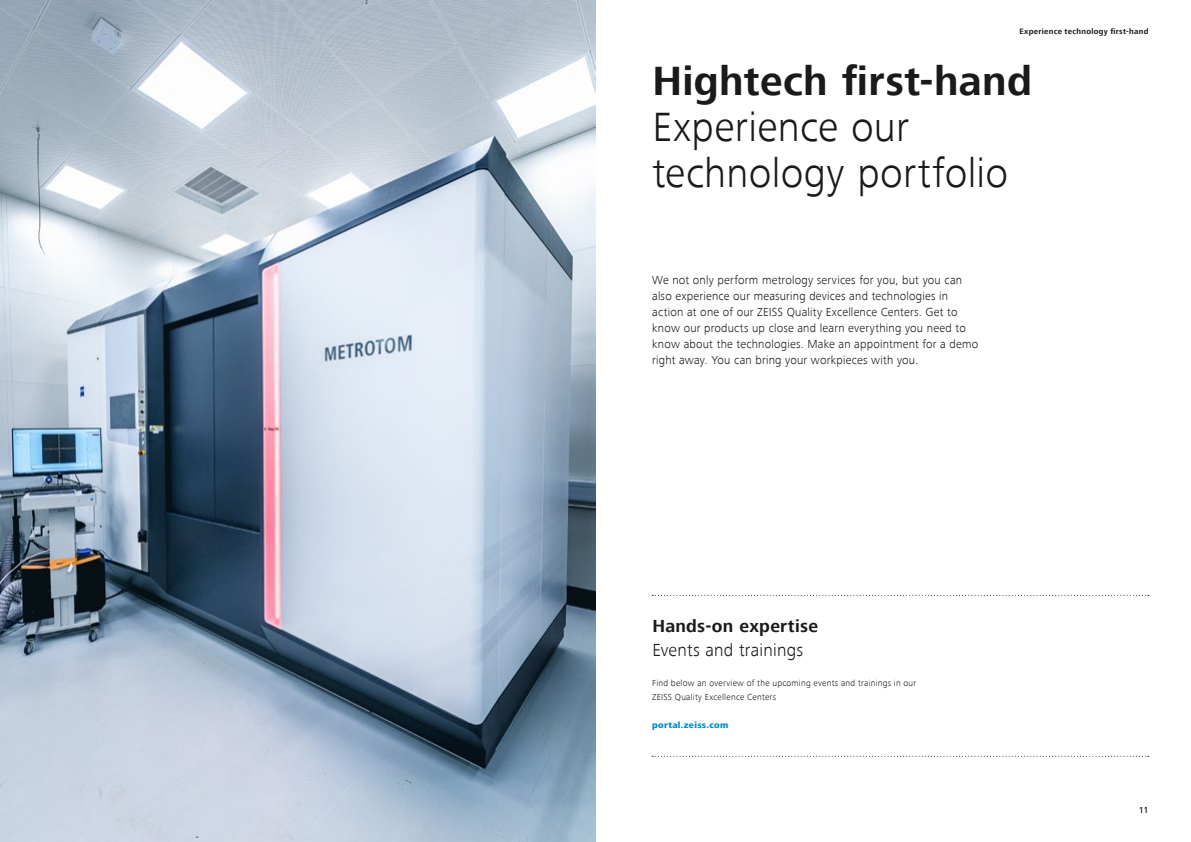
<style>
.page{position:relative;width:1191px;height:842px;background:#fff}
.page>*{position:absolute;margin:0;border:0;box-sizing:border-box;transform-origin:0 0}
.t1{font:300 42px/46px "ZEISS Frutiger Next W1 G";letter-spacing:.01em;color:#1a1a18}
.t2{font:700 42px "ZEISS Frutiger Next W1 G";letter-spacing:.01em;color:#1a1a18}
.t3{font:300 18px "ZEISS Frutiger Next W1 G";letter-spacing:.01em;color:#1a1a18}
.t4{font:700 18px "ZEISS Frutiger Next W1 G";letter-spacing:.015em;color:#1a1a18}
.t5{font:300 12px/16px "ZEISS Frutiger Next W1 G";letter-spacing:.015em;color:#1a1a18}
.t6{font:300 9px/14.1px "ZEISS Frutiger Next W1 G";letter-spacing:.025em;color:#1a1a18}
.t7{font:800 9px "ZEISS Frutiger Next W1 G";letter-spacing:.03em;color:#008bd2}
.t8{font:500 9px "ZEISS Frutiger Next W1 G";color:#1a1a18}
.t9{font:700 8px "ZEISS Frutiger Next W1 G";letter-spacing:.035em;color:#1a1a18}
</style>
<div class="page">
<img style="left:0;top:0;width:595px;height:842px">
<svg style="left:652px;top:595px;width:496px;height:1px"></svg>
<svg style="left:652px;top:756px;width:496px;height:1px"></svg>
<p class="t9" style="left:1019px;top:27px;width:130px">Experience technology first-hand</p>
<h1 class="t2" style="left:652px;top:57px;width:381px">Hightech first-hand</h1>
<h1 class="t1" style="left:652px;top:104px;width:357px">Experience our technology portfolio</h1>
<p class="t5" style="left:652px;top:272px;width:327px">We not only perform metrology services for you, but you can also experience our measuring devices and technologies in action at one of our ZEISS Quality Excellence Centers. Get to know our products up close and learn everything you need to know about the technologies. Make an appointment for a demo right away. You can bring your workpieces with you.</p>
<h2 class="t4" style="left:652px;top:616px;width:167px">Hands-on expertise</h2>
<h2 class="t3" style="left:652px;top:640px;width:152px">Events and trainings</h2>
<p class="t6" style="left:652px;top:676px;width:266px">Find below an overview of the upcoming events and trainings in our<br>ZEISS Quality Excellence Centers</p>
<p class="t7" style="left:652px;top:720px;width:78px">portal.zeiss.com</p>
<p class="t8" style="left:1138px;top:805px;width:11px">11</p>
</div>
